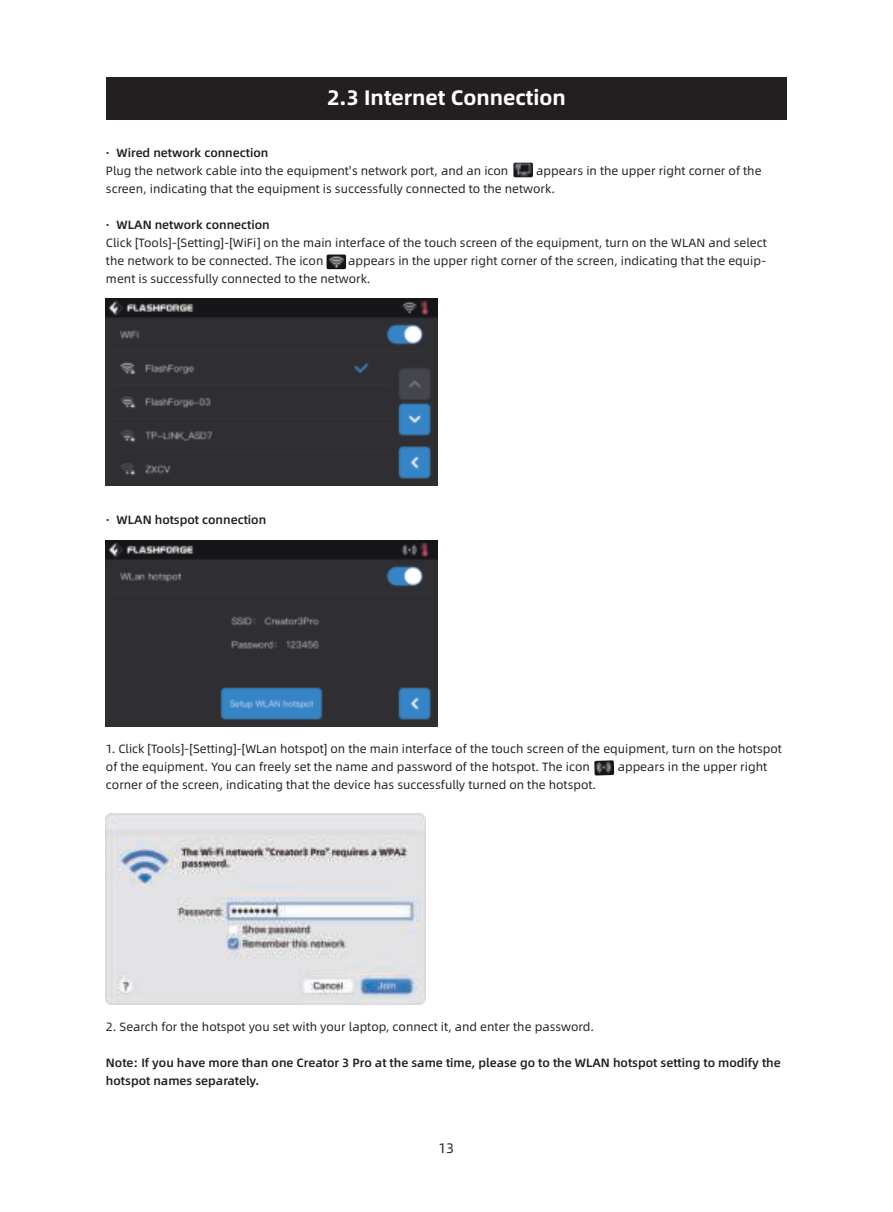
<style>
.page{position:relative;width:893px;height:1212px;background:#fff}
.page>*{position:absolute;margin:0;border:0;box-sizing:border-box;transform-origin:0 0}
.t1{font:21px "Alibaba Pu Hui Ti B";color:#fff}
.t2{font:13.8px "Alibaba Pu Hui Ti R";color:#231f20}
.t3{font:12px/18px "Alibaba Pu Hui Ti R";color:#231f20}
.t4{font:12px/18px "Alibaba Pu Hui Ti M";color:#231f20}
</style>
<div class="page">
<div style="left:106px;top:77px;width:681px;height:43px;background:#231f20"></div>
<img style="left:327px;top:254px;width:19px;height:16px">
<img style="left:513px;top:162px;width:20px;height:16px">
<img style="left:106px;top:299px;width:332px;height:186px">
<img style="left:594px;top:760px;width:20px;height:16px">
<img style="left:106px;top:540px;width:332px;height:187px">
<img style="left:106px;top:813px;width:319px;height:192px">
<h1 class="t1" style="left:327px;top:81px;width:240px">2.3 Internet Connection</h1>
<p class="t4" style="left:106px;top:143px;width:164px">· Wired network connection</p>
<p class="t3" style="left:106px;top:163px;width:404px">Plug the network cable into the equipment's network port, and an icon</p>
<p class="t3" style="left:106px;top:163px;width:657px;text-indent:430px">appears in the upper right corner of the screen, indicating that the equipment is successfully connected to the network.</p>
<p class="t4" style="left:106px;top:215px;width:165px">· WLAN network connection</p>
<p class="t3" style="left:106px;top:235px;width:662px">Click [Tools]-[Setting]-[WiFi] on the main interface of the touch screen of the equipment, turn on the WLAN and select the network to be connected. The icon</p>
<p class="t3" style="left:106px;top:253px;width:662px;text-indent:242px">appears in the upper right corner of the screen, indicating that the equip&shy;ment is successfully connected to the network.</p>
<p class="t4" style="left:106px;top:510px;width:162px">· WLAN hotspot connection</p>
<p class="t3" style="left:106px;top:740px;width:677px">1. Click [Tools]-[Setting]-[WLan hotspot] on the main interface of the touch screen of the equipment, turn on the hotspot of the equipment. You can freely set the name and password of the hotspot. The icon</p>
<p class="t3" style="left:618px;top:758px;width:151px">appears in the upper right</p>
<p class="t3" style="left:106px;top:776px;width:492px">corner of the screen, indicating that the device has successfully turned on the hotspot.</p>
<p class="t3" style="left:106px;top:1019px;width:490px">2. Search for the hotspot you set with your laptop, connect it, and enter the password.</p>
<p class="t4" style="left:106px;top:1053px;width:676px">Note: If you have more than one Creator 3 Pro at the same time, please go to the WLAN hotspot setting to modify the hotspot names separately.</p>
<p class="t2" style="left:438px;top:1143px;width:17px">13</p>
</div>
